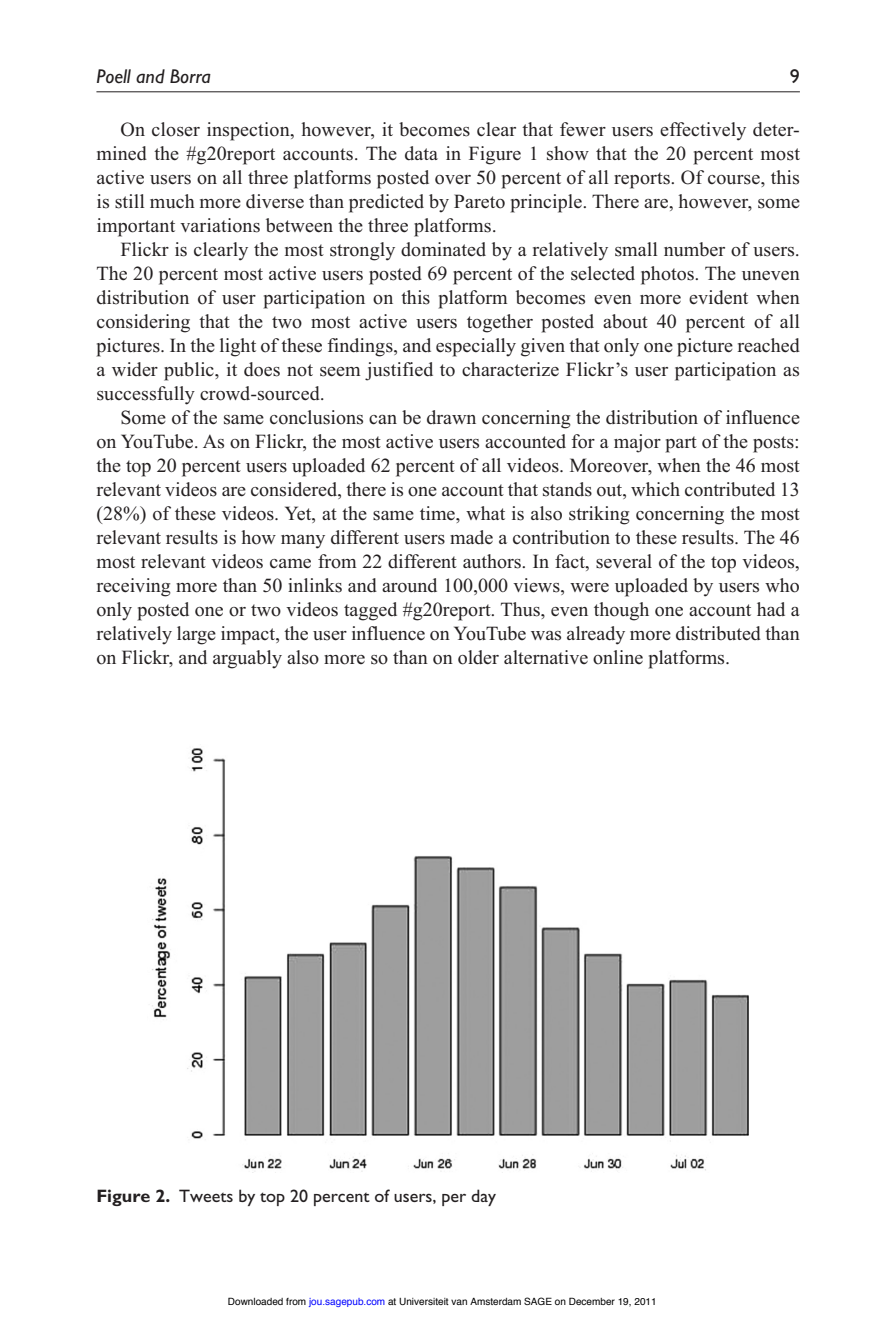
<style>
.page{position:relative;width:885px;height:1327px;background:#fff}
.page>*{position:absolute;margin:0;border:0;box-sizing:border-box;transform-origin:0 0}
.t1{font:20px/24px "Times New Roman";letter-spacing:.005em;color:#231f20;text-align:justify}
.t2{font:italic 20px "Gill Sans";color:#231f20}
.t3{font:20px "Gill Sans";color:#231f20}
.t4{font:18px "Gill Sans";color:#231f20}
.t5{font:10px "Helvetica";color:#000}
.s1{font-weight:700}
.s2{color:#00f}
</style>
<div class="page">
<hr style="left:96px;top:91px;width:703px;height:1px;background:#231f20">
<img style="left:152px;top:748px;width:596px;height:424px">
<p class="t2" style="left:96px;top:65px;width:116px">Poell and Borra</p>
<p class="t3" style="left:789px;top:65px;width:11px">9</p>
<p class="t1" style="left:96px;top:117px;width:705px;text-indent:24px">On closer inspection, however, it becomes clear that fewer users effectively deter&shy;mined the #g20report accounts. The data in Figure 1 show that the 20 percent most active users on all three platforms posted over 50 percent of all reports. Of course, this is still much more diverse than predicted by Pareto principle. There are, however, some important variations between the three platforms.</p>
<p class="t1" style="left:96px;top:237px;width:705px;text-indent:24px">Flickr is clearly the most strongly dominated by a relatively small number of users.<br>The 20 percent most active users posted 69 percent of the selected photos. The uneven distribution of user participation on this platform becomes even more evident when considering that the two most active users together posted about 40 percent of all pictures. In the light of these findings, and especially given that only one picture reached a wider public, it does not seem justified to characterize Flickr’s user participation as successfully crowd-sourced.</p>
<p class="t1" style="left:96px;top:405px;width:705px;text-indent:24px">Some of the same conclusions can be drawn concerning the distribution of influence on YouTube. As on Flickr, the most active users accounted for a major part of the posts: the top 20 percent users uploaded 62 percent of all videos. Moreover, when the 46 most relevant videos are considered, there is one account that stands out, which contributed 13 (28%) of these videos. Yet, at the same time, what is also striking concerning the most relevant results is how many different users made a contribution to these results. The 46 most relevant videos came from 22 different authors. In fact, several of the top videos, receiving more than 50 inlinks and around 100,000 views, were uploaded by users who only posted one or two videos tagged #g20report. Thus, even though one account had a relatively large impact, the user influence on YouTube was already more distributed than on Flickr, and arguably also more so than on older alternative online platforms.</p>
<p class="t4" style="left:96px;top:1185px;width:401px"><span class="s1">Figure 2.</span> Tweets by top 20 percent of users, per day</p>
<p class="t5" style="left:228px;top:1297px;width:430px">Downloaded from <span class="s2">jou.sagepub.com</span> at Universiteit van Amsterdam SAGE on December 19, 2011</p>
</div>
